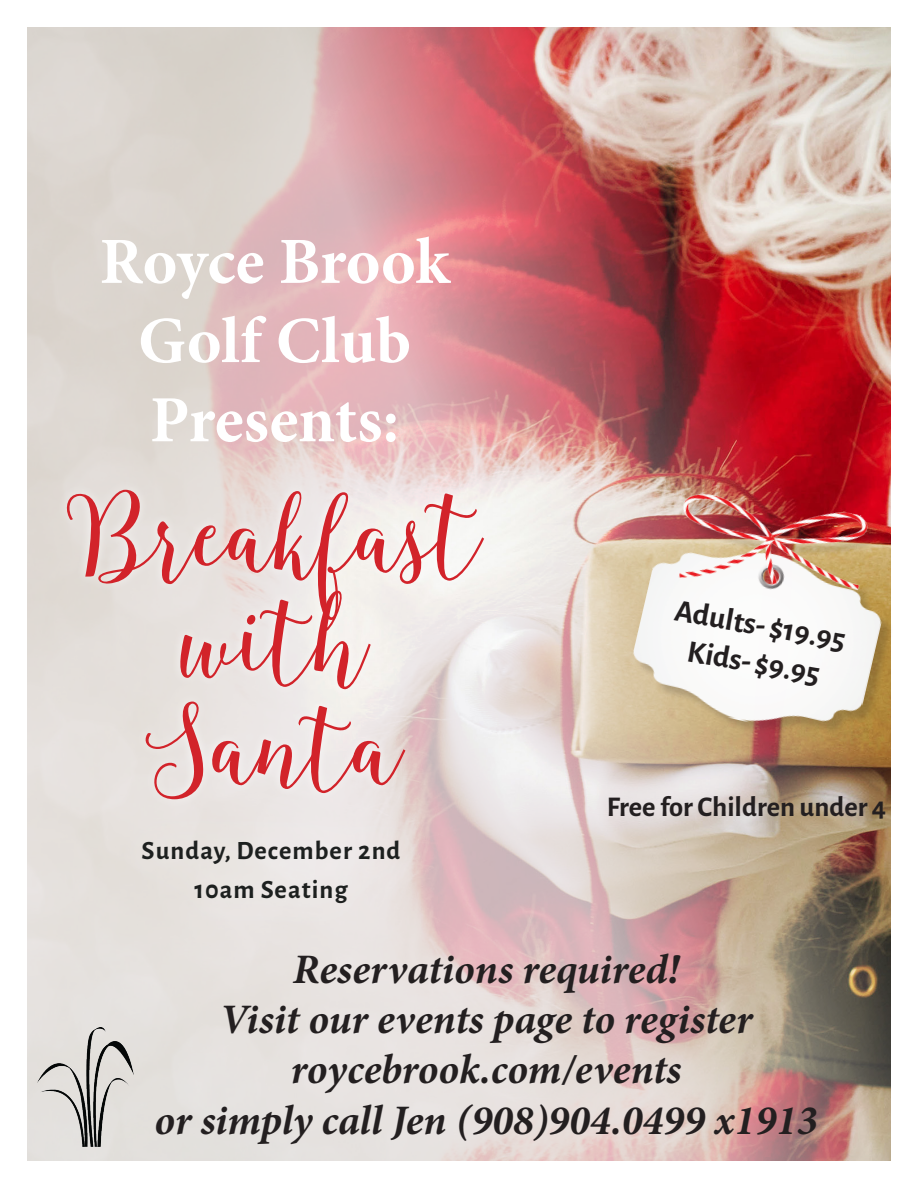
<style>
.page{position:relative;width:918px;height:1188px;background:#fff}
.page>*{position:absolute;margin:0;border:0;box-sizing:border-box;transform-origin:0 0}
.Headline{font:120.75px/106.2px "Blingtastic Script";color:#d2232a;text-align:center}
.t1{font:700 66px "Minion Pro";letter-spacing:-.005em;color:#fff}
.t2{font:italic 700 42px "Minion Pro";color:#231f20}
.t3{font:700 31.5px "Alegreya Sans";color:#231f20}
.t4{font:700 28.5px "Alegreya Sans";color:#231f20}
.Body{font:700 26.4px "Alegreya Sans";letter-spacing:.04em;color:#1d201f}
</style>
<div class="page">
<img style="left:27px;top:27px;width:864px;height:1134px">
<img style="left:624px;top:472px;width:267px;height:274px">
<div style="left:57px;top:480px;width:436px;height:329px;background:#fff;opacity:.75"></div>
<div style="left:103px;top:801px;width:337px;height:142px;background:#fff;opacity:.75"></div>
<img style="left:37px;top:1028px;width:97px;height:118px">
<p class="t1" style="left:100px;top:215px;width:351px">Royce Brook</p>
<p class="t1" style="left:138px;top:294px;width:275px">Golf Club</p>
<p class="t1" style="left:150px;top:374px;width:251px">Presents:</p>
<p class="Headline" style="left:67px;top:492px;width:413px">Breakfast with<br>Santa</p>
<p class="Body" style="left:142px;top:831px;width:260px">Sunday, December 2nd</p>
<p class="Body" style="left:195px;top:871px;width:155px">10am Seating</p>
<p class="t3" style="left:679px;top:588px;width:174px;rotate:10deg">Adults- $19.95</p>
<p class="t3" style="left:692px;top:628px;width:136px;rotate:10deg">Kids- $9.95</p>
<p class="t4" style="left:607px;top:786px;width:281px">Free for Children under 4</p>
<p class="t2" style="left:293px;top:939px;width:388px">Reservations required!</p>
<p class="t2" style="left:220px;top:990px;width:534px">Visit our events page to register</p>
<p class="t2" style="left:291px;top:1040px;width:392px">roycebrook.com/events</p>
<p class="t2" style="left:155px;top:1090px;width:665px">or simply call Jen (908)904.0499 x1913</p>
</div>
